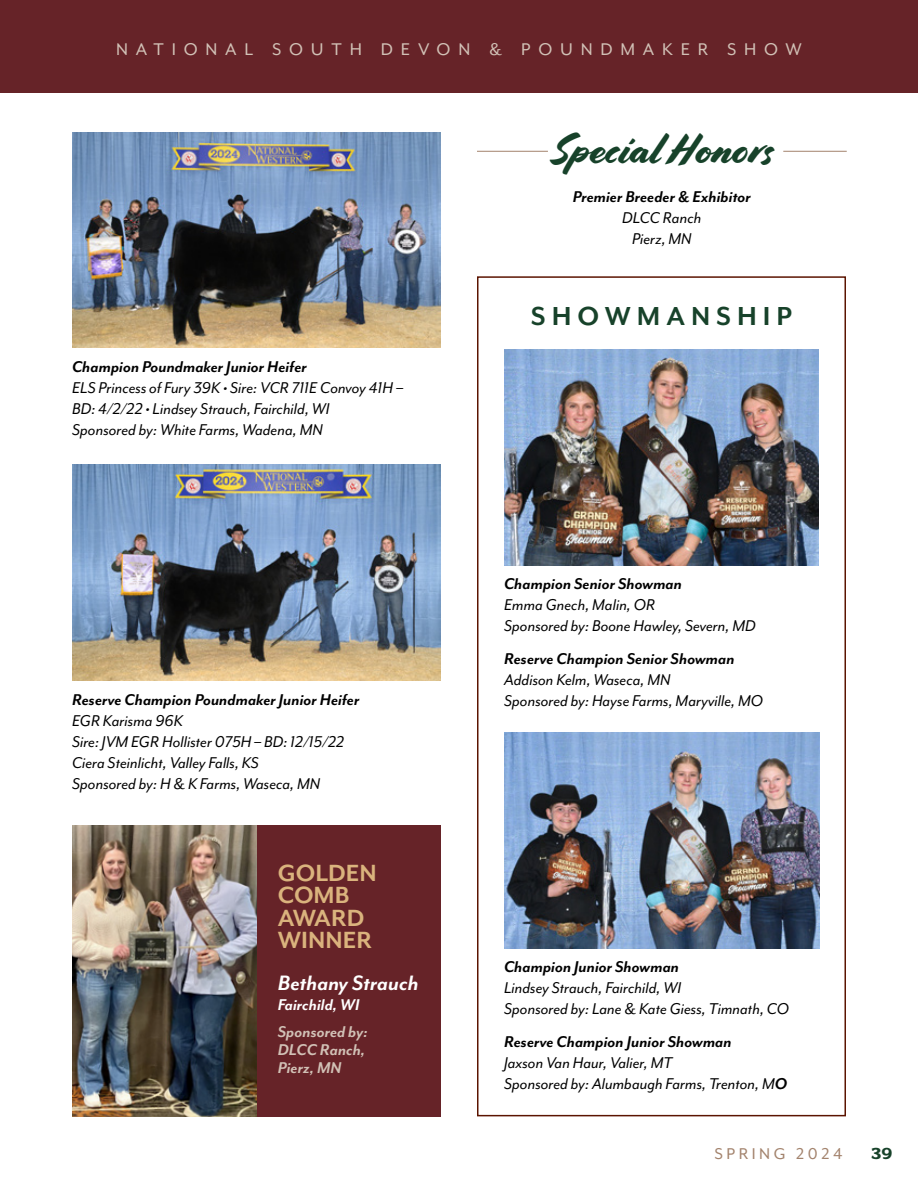
<style>
.page{position:relative;width:918px;height:1188px;background:#fff}
.page>*{position:absolute;margin:0;border:0;box-sizing:border-box;transform-origin:0 0}
.t1{font:42px "Cortado";color:#17422a}
.t2{font:700 30px "Mr Eaves Mod OT";letter-spacing:.2em;color:#17422a}
.t3{font:700 27px/22.5px "Mr Eaves Mod OT";color:#dab37d}
.t4{font:italic 700 24px "Mr Eaves Mod OT";color:#fff}
.t5{font:19.5px "Mr Eaves Mod OT";letter-spacing:.4em;color:#d1c1b6}
.t6{font:italic 18px/21px "Mr Eaves Mod OT";color:#000}
.t7{font:italic 700 18px "Mr Eaves Mod OT";color:#000}
.t8{font:italic 700 18px/18px "Mr Eaves Mod OT";color:#d1c1b6}
.t9{font:italic 700 18px "Mr Eaves Mod OT";color:#fff}
.t10{font:18px "Mr Eaves Mod OT";letter-spacing:.2em;color:#a3836d}
.t11{font:700 18px "Fairplex Wide OT";color:#17422a}
.s1{font-weight:700}
</style>
<div class="page">
<div style="left:477px;top:276px;width:369px;height:840px;border:2px solid #5b1400"></div>
<img style="left:72px;top:465px;width:369px;height:216px">
<img style="left:72px;top:132px;width:369px;height:216px">
<hr style="left:477px;top:151px;width:71px;height:1px;background:#a3836d">
<hr style="left:783px;top:151px;width:64px;height:1px;background:#a3836d">
<div style="left:0;top:0;width:918px;height:92px;background:#662328"></div>
<img style="left:504px;top:732px;width:315px;height:216px">
<img style="left:504px;top:349px;width:315px;height:216px">
<div style="left:72px;top:825px;width:369px;height:291px;background:#662328"></div>
<img style="left:72px;top:825px;width:184px;height:291px">
<p class="t5" style="left:116px;top:38px;width:687px">NATIONAL SOUTH DEVON &amp; POUNDMAKER SHOW</p>
<h1 class="t1" style="left:552px;top:125px;width:223px">Special Honors</h1>
<p class="t7" style="left:573px;top:187px;width:180px">Premier Breeder &amp; Exhibitor</p>
<p class="t6" style="left:622px;top:207px;width:81px;text-align:center">DLCC Ranch<br>Pierz, MN</p>
<p class="t7" style="left:72px;top:357px;width:236px">Champion Poundmaker Junior Heifer</p>
<p class="t6" style="left:72px;top:377px;width:333px">ELS Princess of Fury 39K • Sire: VCR 711E Convoy 41H –<br>BD: 4/2/22 • Lindsey Strauch, Fairchild, WI<br>Sponsored by: White Farms, Wadena, MN</p>
<p class="t7" style="left:72px;top:690px;width:289px">Reserve Champion Poundmaker Junior Heifer</p>
<p class="t6" style="left:72px;top:710px;width:274px">EGR Karisma 96K<br>Sire: JVM EGR Hollister 075H – BD: 12/15/22<br>Ciera Steinlicht, Valley Falls, KS<br>Sponsored by: H &amp; K Farms, Waseca, MN</p>
<h3 class="t3" style="left:278px;top:862px;width:100px">GOLDEN<br>COMB<br>AWARD<br>WINNER</h3>
<h3 class="t4" style="left:278px;top:970px;width:142px">Bethany Strauch</h3>
<p class="t9" style="left:278px;top:995px;width:83px">Fairchild, WI</p>
<p class="t8" style="left:278px;top:1023px;width:91px">Sponsored by:<br>DLCC Ranch,<br>Pierz, MN</p>
<h2 class="t2" style="left:531px;top:300px;width:263px">SHOWMANSHIP</h2>
<p class="t7" style="left:504px;top:574px;width:180px">Champion Senior Showman</p>
<p class="t6" style="left:504px;top:595px;width:253px">Emma Gnech, Malin, OR<br>Sponsored by: Boone Hawley, Severn, MD</p>
<p class="t7" style="left:504px;top:649px;width:232px">Reserve Champion Senior Showman</p>
<p class="t6" style="left:504px;top:670px;width:261px">Addison Kelm, Waseca, MN<br>Sponsored by: Hayse Farms, Maryville, MO</p>
<p class="t7" style="left:504px;top:957px;width:177px">Champion Junior Showman</p>
<p class="t6" style="left:504px;top:978px;width:287px">Lindsey Strauch, Fairchild, WI<br>Sponsored by: Lane &amp; Kate Giess, Timnath, CO</p>
<p class="t7" style="left:504px;top:1032px;width:229px">Reserve Champion Junior Showman</p>
<p class="t6" style="left:504px;top:1053px;width:285px">Jaxson Van Haur, Valier, MT<br>Sponsored by: Alumbaugh Farms, Trenton, M<span class="s1">O</span></p>
<p class="t10" style="left:714px;top:1144px;width:129px">SPRING 2024</p>
<p class="t11" style="left:871px;top:1143px;width:23px">39</p>
</div>
